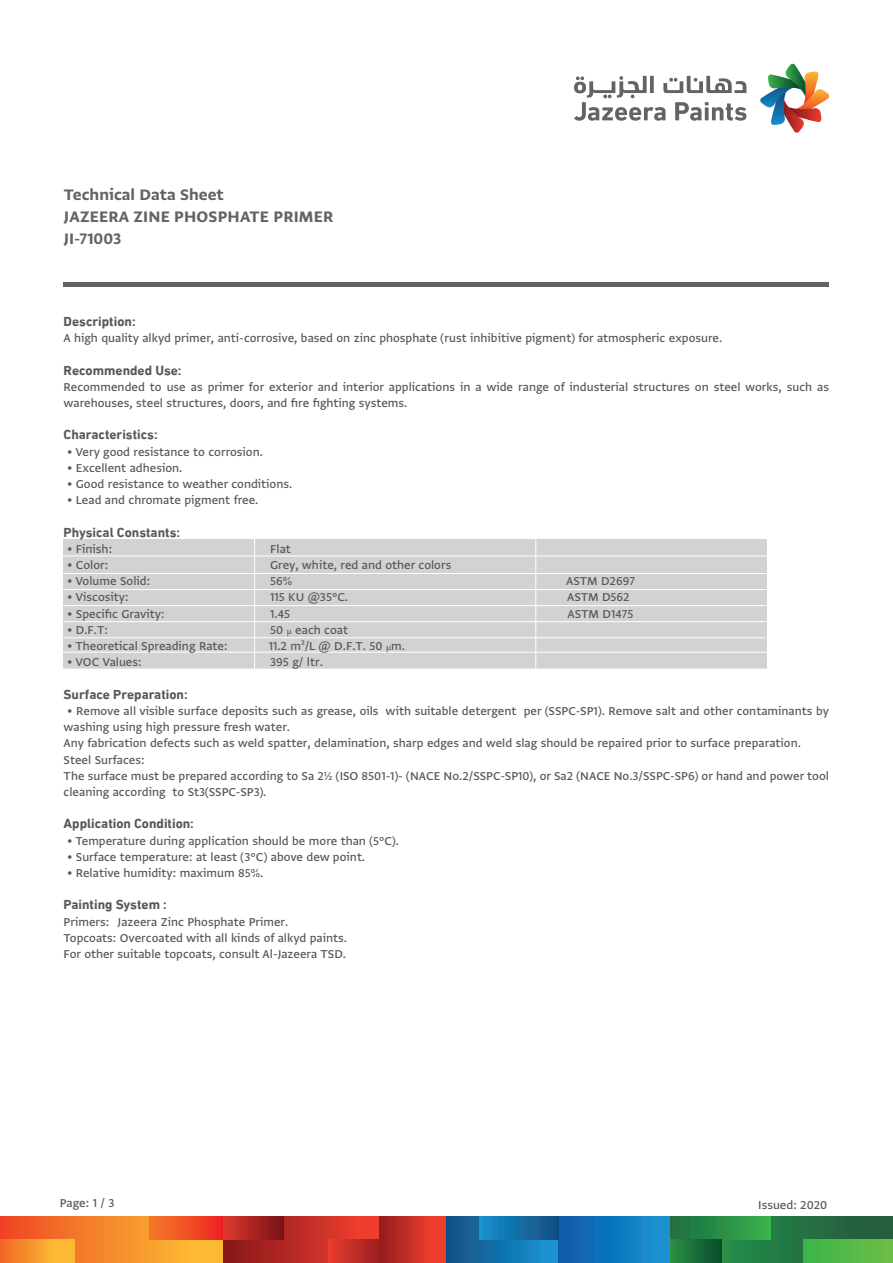
<style>
.page{position:relative;width:893px;height:1263px;background:#fff}
.page>*{position:absolute;margin:0;border:0;box-sizing:border-box;transform-origin:0 0}
.t1{font:700 18px/21.6px "Greta Arabic AR+LT";letter-spacing:.005em;color:#636366}
.t2{font:500 13.5px/16.2px "Greta Arabic AR+LT";color:#57585a}
.t3{font:700 13.5px "DIN Next LTW23";color:#57585a}
.s1{font-family:"Adobe Arabic";font-weight:400}
</style>
<div class="page">
<div style="left:63px;top:539px;width:704px;height:130px;background:#d1d2d4"></div>
<hr style="left:63px;top:652px;width:705px;height:1px;background:#fff">
<hr style="left:62px;top:637px;width:703px;height:1px;background:#fff">
<hr style="left:63px;top:621px;width:704px;height:1px;background:#fff">
<hr style="left:63px;top:605px;width:704px;height:1px;background:#fff">
<hr style="left:63px;top:589px;width:704px;height:1px;background:#fff">
<hr style="left:63px;top:573px;width:704px;height:1px;background:#fff">
<hr style="left:63px;top:556px;width:704px;height:1px;background:#fff">
<hr style="left:254px;top:537px;width:1px;height:297px;background:#fff">
<hr style="left:535px;top:537px;width:1px;height:297px;background:#fff">
<svg style="left:574px;top:76px;width:172px;height:45px"></svg>
<svg style="left:760px;top:64px;width:70px;height:69px"></svg>
<div style="left:0;top:1216px;width:223px;height:47px;background:linear-gradient(to right,#ef4923,#fec833)"></div>
<div style="left:150px;top:1216px;width:73px;height:23px;background:linear-gradient(to right,#f47a28,#ed2422)"></div>
<div style="left:0;top:1239px;width:74px;height:24px;background:linear-gradient(to right,#f26b27,#ffc833)"></div>
<svg style="left:721px;top:1216px;width:172px;height:47px;background:#247342"></svg>
<div style="left:804px;top:1239px;width:89px;height:24px;background:linear-gradient(to right,#3bb54a,#6ebe45)"></div>
<div style="left:670px;top:1216px;width:100px;height:23px;background:linear-gradient(to right,#1d6d43,#37b14a)"></div>
<div style="left:670px;top:1239px;width:51px;height:24px;background:linear-gradient(to right,#2b9043,#094d2c)"></div>
<div style="left:223px;top:1216px;width:156px;height:47px;background:linear-gradient(to right,#85171a,#f74231)"></div>
<div style="left:379px;top:1216px;width:67px;height:47px;background:linear-gradient(to right,#951d1e,#ff4431)"></div>
<div style="left:328px;top:1239px;width:51px;height:24px;background:linear-gradient(to right,#ea3d2e,#9a1f1f)"></div>
<div style="left:223px;top:1216px;width:61px;height:23px;background:linear-gradient(to right,#de392d,#771115)"></div>
<div style="left:446px;top:1216px;width:112px;height:47px;background:linear-gradient(to right,#125083,#1996d6)"></div>
<svg style="left:558px;top:1216px;width:112px;height:47px;background:#1177be"></svg>
<div style="left:480px;top:1216px;width:78px;height:23px;background:linear-gradient(to right,#158fcd,#134d81)"></div>
<hr style="left:63px;top:282px;width:766px;height:4px;background:#636366">
<h1 class="t1" style="left:64px;top:183px;width:271px">Technical Data Sheet<br>JAZEERA ZINE PHOSPHATE PRIMER<br>JI-71003</h1>
<p class="t3" style="left:64px;top:313px;width:74px">Description:</p>
<p class="t2" style="left:64px;top:329px;width:660px">A high quality alkyd primer, anti-corrosive, based on zinc phosphate (rust inhibitive pigment) for atmospheric exposure.</p>
<p class="t3" style="left:64px;top:362px;width:120px">Recommended Use:</p>
<p class="t2" style="left:64px;top:377px;width:767px">Recommended to use as primer for exterior and interior applications in a wide range of industerial structures on steel works, such as warehouses, steel structures, doors, and fire fighting systems.</p>
<p class="t3" style="left:64px;top:427px;width:96px">Characteristics:</p>
<p class="t2" style="left:67px;top:442px;width:197px">• Very good resistance to corrosion.</p>
<p class="t2" style="left:67px;top:458px;width:117px">• Excellent adhesion.</p>
<p class="t2" style="left:67px;top:475px;width:227px">• Good resistance to weather conditions.</p>
<p class="t2" style="left:67px;top:491px;width:193px">• Lead and chromate pigment free.</p>
<p class="t3" style="left:64px;top:524px;width:118px">Physical Constants:</p>
<p class="t2" style="left:67px;top:539px;width:47px">• Finish:</p>
<p class="t2" style="left:270px;top:539px;width:22px">Flat</p>
<p class="t2" style="left:67px;top:556px;width:43px">• Color:</p>
<p class="t2" style="left:270px;top:556px;width:183px">Grey, white, red and other colors</p>
<p class="t2" style="left:67px;top:572px;width:85px">• Volume Solid:</p>
<p class="t2" style="left:270px;top:572px;width:24px">56%</p>
<p class="t2" style="left:566px;top:572px;width:70px">ASTM D2697</p>
<p class="t2" style="left:67px;top:588px;width:63px">• Viscosity:</p>
<p class="t2" style="left:270px;top:588px;width:79px">115 KU @35°C.</p>
<p class="t2" style="left:567px;top:588px;width:64px">ASTM D562</p>
<p class="t2" style="left:67px;top:604px;width:99px">• Specific Gravity:</p>
<p class="t2" style="left:270px;top:604px;width:22px">1.45</p>
<p class="t2" style="left:568px;top:604px;width:67px">ASTM D1475</p>
<p class="t2" style="left:67px;top:620px;width:42px">• D.F.T:</p>
<p class="t2" style="left:270px;top:620px;width:79px">50 <span class="s1">µ</span> each coat</p>
<p class="t2" style="left:67px;top:637px;width:162px">• Theoretical Spreading Rate:</p>
<p class="t2" style="left:269px;top:637px;width:138px">11.2 m²/L @ D.F.T. 50 <span class="s1">µ</span>m.</p>
<p class="t2" style="left:67px;top:653px;width:76px">• VOC Values:</p>
<p class="t2" style="left:270px;top:653px;width:54px">395 g/ ltr.</p>
<p class="t3" style="left:64px;top:686px;width:126px">Surface Preparation:</p>
<p class="t2" style="left:64px;top:701px;width:767px">• Remove all visible surface deposits such as grease, oils with suitable detergent per (SSPC-SP1). Remove salt and other contaminants by washing using high pressure fresh water.<br>Any fabrication defects such as weld spatter, delamination, sharp edges and weld slag should be repaired prior to surface preparation.<br>Steel Surfaces:<br>The surface must be prepared according to Sa 2½ (ISO 8501-1)- (NACE No.2/SSPC-SP10), or Sa2 (NACE No.3/SSPC-SP6) or hand and power tool cleaning according to St3(SSPC-SP3).</p>
<p class="t3" style="left:64px;top:816px;width:132px">Application Condition:</p>
<p class="t2" style="left:67px;top:831px;width:334px">• Temperature during application should be more than (5°C).</p>
<p class="t2" style="left:67px;top:847px;width:300px">• Surface temperature: at least (3°C) above dew point.</p>
<p class="t2" style="left:67px;top:863px;width:198px">• Relative humidity: maximum 85%.</p>
<p class="t3" style="left:64px;top:897px;width:105px">Painting System :</p>
<p class="t2" style="left:64px;top:912px;width:285px">Primers: Jazeera Zinc Phosphate Primer.<br>Topcoats: Overcoated with all kinds of alkyd paints.<br>For other suitable topcoats, consult Al-Jazeera TSD.</p>
<p class="t2" style="left:60px;top:1193px;width:56px">Page: 1 / 3</p>
<p class="t2" style="left:758px;top:1195px;width:71px">Issued: 2020</p>
</div>
